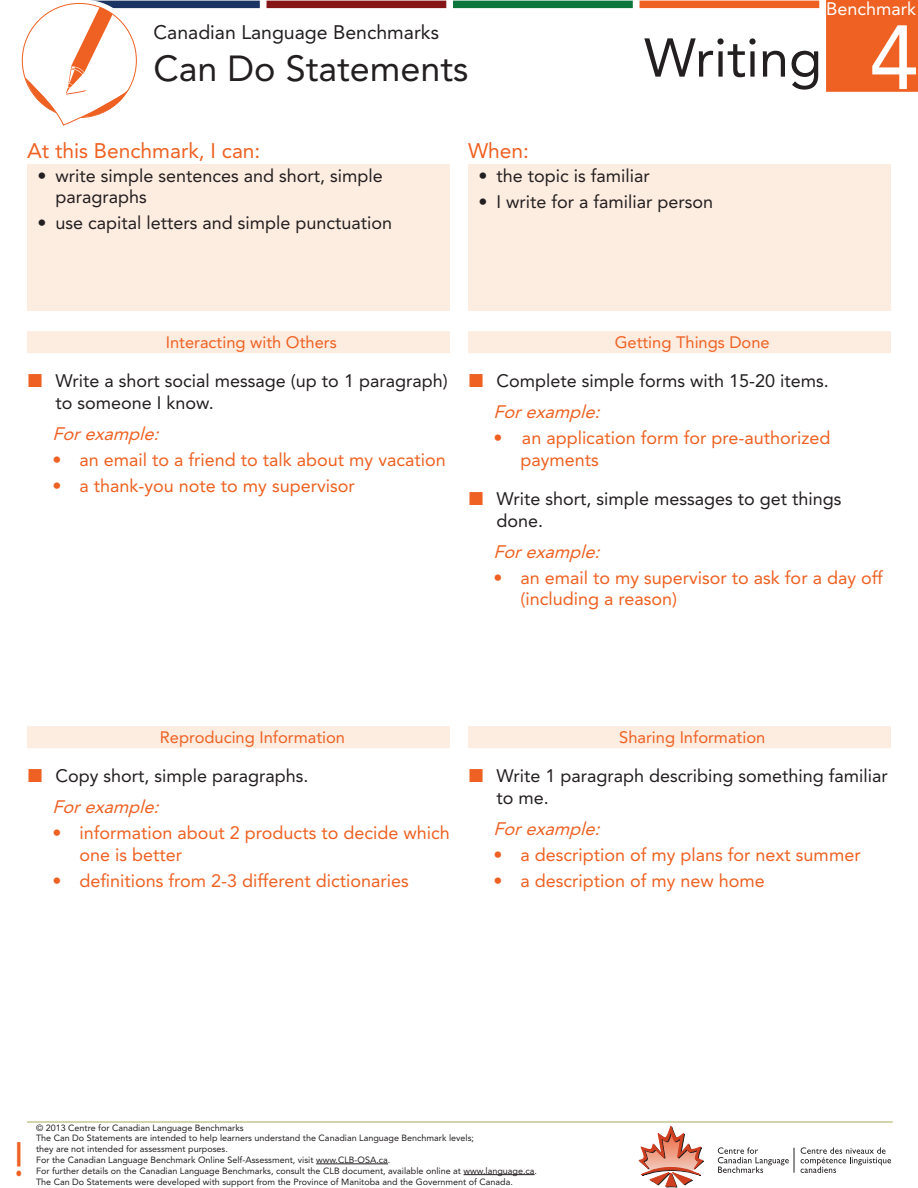
<style>
.page{position:relative;width:918px;height:1188px;background:#fff}
.page>*{position:absolute;margin:0;border:0;box-sizing:border-box;transform-origin:0 0}
.t1{font:90px "Avenir LT Std";color:#fff}
.t2{font:54px "Avenir LT Std";color:#231f20}
.t3{font:47.85px "Avenir LT Std";color:#ee6122;scale:.82 1}
.t4{font:36px "Avenir LT Std";color:#231f20}
.t5{font:21px "Avenir LT Std";color:#ee6122}
.t6{font:19.5px "Avenir LT Std";color:#231f20}
.t7{font:18px/21.6px "Avenir LT Std";color:#231f20}
.t8{font:18px/21.6px "Avenir LT Std";color:#ee6122}
.Can_Do_-_CLB_1-2{font:italic 18px "Avenir LT Std";color:#ee6122}
.t9{font:18px "Avenir LT Std";color:#fff}
.t10{font:16.5px "Avenir LT Std";color:#ee6122}
.t11{font:9px/10.8px "Avenir LT Std";color:#231f20}
</style>
<div class="page">
<div style="left:267px;top:1px;width:179px;height:7px;background:#861518"></div>
<div style="left:453px;top:1px;width:180px;height:7px;background:#0c773c"></div>
<div style="left:80px;top:1px;width:180px;height:7px;background:#1b3463"></div>
<div style="left:640px;top:1px;width:179px;height:7px;background:#ee6122"></div>
<svg style="left:639px;top:1126px;width:65px;height:61px"></svg>
<svg style="left:801px;top:1147px;width:90px;height:26px"></svg>
<svg style="left:718px;top:1147px;width:77px;height:26px"></svg>
<hr style="left:27px;top:1121px;width:866px;height:2px;background:#c5c890">
<div style="left:826px;top:0;width:92px;height:92px;background:#ee6122;border:2px solid #ee6122"></div>
<svg style="left:21px;top:3px;width:116px;height:123px"></svg>
<div style="left:27px;top:164px;width:423px;height:146px;background:#fdece0"></div>
<div style="left:468px;top:164px;width:423px;height:146px;background:#fdece0"></div>
<div style="left:27px;top:726px;width:423px;height:22px;background:#fdece0"></div>
<div style="left:468px;top:726px;width:423px;height:22px;background:#fdece0"></div>
<div style="left:27px;top:331px;width:423px;height:22px;background:#fdece0"></div>
<div style="left:468px;top:331px;width:423px;height:22px;background:#fdece0"></div>
<hr style="left:316px;top:1164px;width:72px;height:1px;background:#231f20">
<hr style="left:464px;top:1174px;width:71px;height:1px;background:#231f20">
<h3 class="t6" style="left:154px;top:20px;width:287px">Canadian Language Benchmarks</h3>
<h3 class="t4" style="left:154px;top:48px;width:316px">Can Do Statements</h3>
<h2 class="t2" style="left:644px;top:27px;width:179px">Writing</h2>
<h3 class="t9" style="left:826px;top:-2px;width:92px">Benchmark</h3>
<p class="t1" style="left:869px;top:6px;width:52px">4</p>
<h3 class="t5" style="left:27px;top:138px;width:235px">At this Benchmark, I can:</h3>
<h3 class="t5" style="left:468px;top:138px;width:63px">When:</h3>
<p class="t7" style="left:56px;top:165px;width:329px;text-indent:-18px">• write simple sentences and short, simple paragraphs</p>
<p class="t7" style="left:38px;top:212px;width:356px">• use capital letters and simple punctuation</p>
<p class="t7" style="left:478px;top:165px;width:173px">• the topic is familiar</p>
<p class="t7" style="left:478px;top:191px;width:236px">• I write for a familiar person</p>
<h3 class="t10" style="left:166px;top:333px;width:172px">Interacting with Others</h3>
<h3 class="t10" style="left:615px;top:333px;width:157px">Getting Things Done</h3>
<p class="t7" style="left:56px;top:371px;width:394px">Write a short social message (up to 1 paragraph) to someone I know.</p>
<p class="Can_Do_-_CLB_1-2" style="left:52px;top:423px;width:113px">Forexample:</p>
<p class="t8" style="left:52px;top:449px;width:395px">• an email to a friend to talk about my vacation</p>
<p class="t8" style="left:52px;top:475px;width:304px">• a thank-you note to my supervisor</p>
<p class="t7" style="left:496px;top:371px;width:334px">Complete simple forms with 15-20 items.</p>
<p class="Can_Do_-_CLB_1-2" style="left:494px;top:401px;width:113px">Forexample:</p>
<p class="t8" style="left:520px;top:427px;width:311px;text-indent:-27px">• an application form for pre-authorized payments</p>
<p class="t7" style="left:496px;top:488px;width:347px">Write short, simple messages to get things done.</p>
<p class="Can_Do_-_CLB_1-2" style="left:494px;top:541px;width:113px">Forexample:</p>
<p class="t8" style="left:520px;top:567px;width:364px;text-indent:-27px">• an email to my supervisor to ask for a day off (including a reason)</p>
<h3 class="t10" style="left:160px;top:728px;width:187px">Reproducing Information</h3>
<h3 class="t10" style="left:619px;top:728px;width:148px">Sharing Information</h3>
<p class="t7" style="left:56px;top:766px;width:255px">Copy short, simple paragraphs.</p>
<p class="Can_Do_-_CLB_1-2" style="left:52px;top:796px;width:113px">Forexample:</p>
<p class="t8" style="left:80px;top:822px;width:372px;text-indent:-27px">• information about 2 products to decide which one is better</p>
<p class="t8" style="left:52px;top:870px;width:358px">• definitions from 2-3 different dictionaries</p>
<p class="t7" style="left:496px;top:766px;width:393px">Write 1 paragraph describing something familiar to me.</p>
<p class="Can_Do_-_CLB_1-2" style="left:494px;top:818px;width:113px">Forexample:</p>
<p class="t8" style="left:494px;top:844px;width:369px">• a description of my plans for next summer</p>
<p class="t8" style="left:494px;top:870px;width:273px">• a description of my new home</p>
<h3 class="t3" style="left:14px;top:1132px;width:15px">!</h3>
<p class="t11" style="left:36px;top:1122px;width:503px">© 2013 Centre for Canadian Language Benchmarks<br>The Can Do Statements are intended to help learners understand the Canadian Language Benchmark levels;<br>they are not intended for assessment purposes.<br>For the Canadian Language Benchmark Online Self-Assessment, visit www.CLB-OSA.ca.<br>For further details on the Canadian Language Benchmarks, consult the CLB document, available online at www.language.ca.<br>The Can Do Statements were developed with support from the Province of Manitoba and the Government of Canada.</p>
</div>
